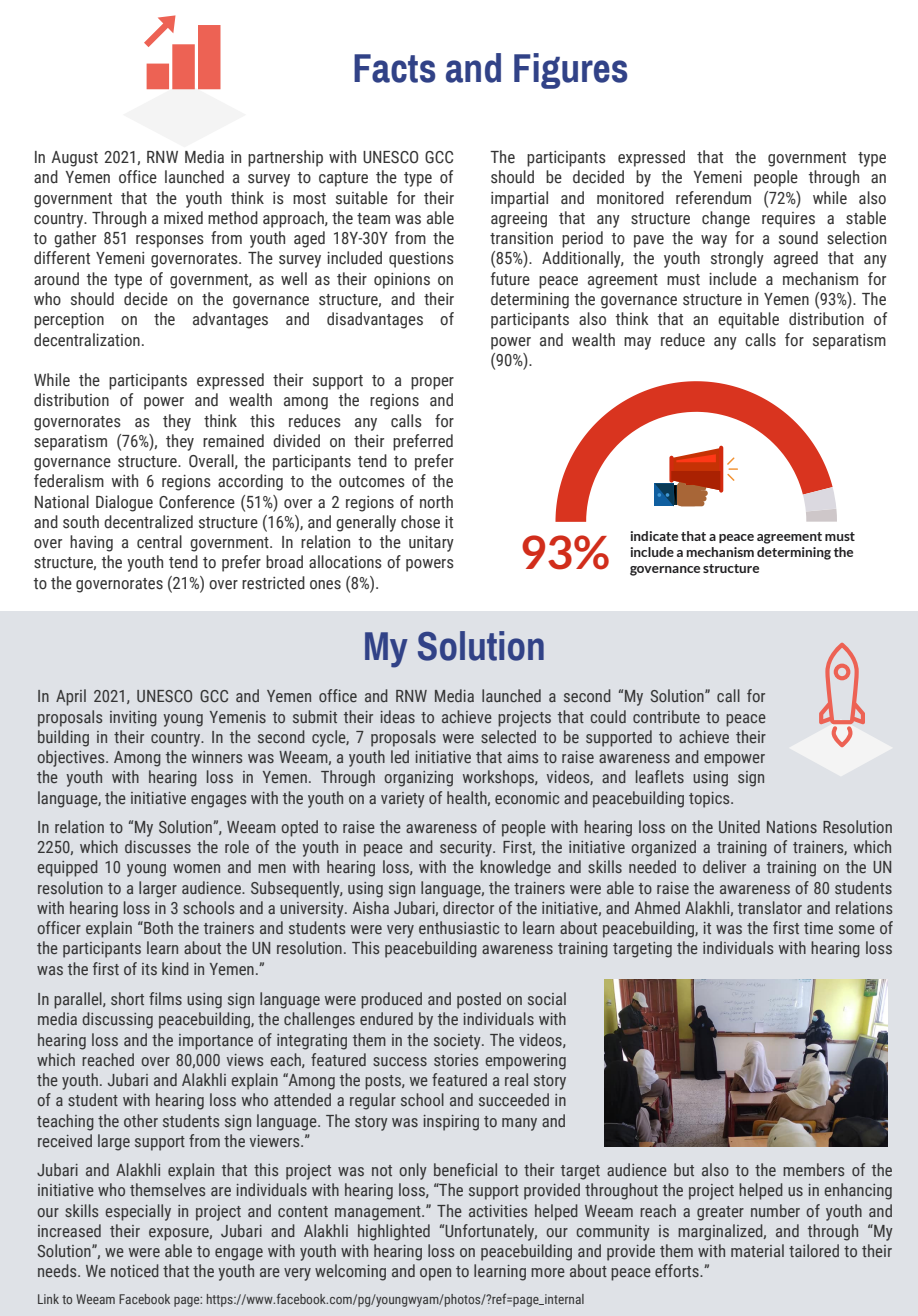
<style>
.page{position:relative;width:918px;height:1316px;background:#fff}
.page>*{position:absolute;margin:0;border:0;box-sizing:border-box;transform-origin:0 0}
.t1{font:700 46.2px "Lato";color:#d12d1b}
.t2{font:700 39.3px "Archivo Narrow";color:#314287}
.t3{font:16.8px/20.2px "Roboto Condensed";color:#333;text-align:justify}
.t4{font:13.5px "Roboto Condensed";color:#333}
.t5{font:700 13.5px/15.8px "Lato";color:#1f1e20}
</style>
<div class="page">
<div style="left:0;top:611px;width:918px;height:704px;background:#dfe2e7"></div>
<svg style="left:124px;top:15px;width:121px;height:132px"></svg>
<svg style="left:789px;top:642px;width:104px;height:134px"></svg>
<svg style="left:555px;top:381px;width:282px;height:141px"></svg>
<img style="left:604px;top:979px;width:284px;height:167px">
<h2 class="t2" style="left:352px;top:41px;width:278px">Facts and Figures</h2>
<p class="t3" style="left:34px;top:146px;width:422px">In August 2021, RNW Media in partnership with UNESCO GCC and Yemen office launched a survey to capture the type of government that the youth think is most suitable for their country. Through a mixed method approach, the team was able to gather 851 responses from youth aged 18Y-30Y from the different Yemeni governorates. The survey included questions around the type of government, as well as their opinions on who should decide on the governance structure, and their perception on the advantages and disadvantages of decentralization.</p>
<p class="t3" style="left:34px;top:369px;width:422px">While the participants expressed their support to a proper distribution of power and wealth among the regions and governorates as they think this reduces any calls for separatism (76%), they remained divided on their preferred governance structure. Overall, the participants tend to prefer federalism with 6 regions according to the outcomes of the National Dialogue Conference (51%) over a 2 regions of north and south decentralized structure (16%), and generally chose it over having a central government. In relation to the unitary structure, the youth tend to prefer broad allocations of powers to the governorates (21%) over restricted ones (8%).</p>
<p class="t3" style="left:490px;top:146px;width:398px">The participants expressed that the government type should be decided by the Yemeni people through an impartial and monitored referendum (72%) while also agreeing that any structure change requires a stable transition period to pave the way for a sound selection (85%). Additionally, the youth strongly agreed that any future peace agreement must include a mechanism for determining the governance structure in Yemen (93%). The participants also think that an equitable distribution of power and wealth may reduce any calls for separatism (90%).</p>
<h1 class="t1" style="left:520px;top:526px;width:92px">93%</h1>
<p class="t5" style="left:630px;top:528px;width:227px">indicate that a peace agreement must include a mechanism determining the</p>
<p class="t5" style="left:630px;top:560px;width:131px">governance structure</p>
<h2 class="t2" style="left:363px;top:618px;width:184px">My Solution</h2>
<p class="t3" style="left:37px;top:685px;width:730px">In April 2021, UNESCO GCC and Yemen office and RNW Media launched a second “My Solution” call for proposals inviting young Yemenis to submit their ideas to achieve projects that could contribute to peace building in their country. In the second cycle, 7 proposals were selected to be supported to achieve their objectives. Among the winners was Weeam, a youth led initiative that aims to raise awareness and empower the youth with hearing loss in Yemen. Through organizing workshops, videos, and leaflets using sign language, the initiative engages with the youth on a variety of health, economic and peacebuilding topics.</p>
<p class="t3" style="left:37px;top:816px;width:858px">In relation to “My Solution”, Weeam opted to raise the awareness of people with hearing loss on the United Nations Resolution 2250, which discusses the role of the youth in peace and security. First, the initiative organized a training of trainers, which equipped 10 young women and men with hearing loss, with the knowledge and skills needed to deliver a training on the UN resolution to a larger audience. Subsequently, using sign language, the trainers were able to raise the awareness of 80 students with hearing loss in 3 schools and a university. Aisha Jubari, director of the initiative, and Ahmed Alakhli, translator and relations officer explain “Both the trainers and students were very enthusiastic to learn about peacebuilding, it was the first time some of the participants learn about the UN resolution. This peacebuilding awareness training targeting the individuals with hearing loss was the first of its kind in Yemen.”</p>
<p class="t3" style="left:37px;top:988px;width:531px">In parallel, short films using sign language were produced and posted on social media discussing peacebuilding, the challenges endured by the individuals with hearing loss and the importance of integrating them in the society. The videos, which reached over 80,000 views each, featured success stories empowering the youth. Jubari and Alakhli explain “Among the posts, we featured a real story of a student with hearing loss who attended a regular school and succeeded in teaching the other students sign language. The story was inspiring to many and received large support from the viewers.”</p>
<p class="t3" style="left:37px;top:1159px;width:858px">Jubari and Alakhli explain that this project was not only beneficial to their target audience but also to the members of the initiative who themselves are individuals with hearing loss, “The support provided throughout the project helped us in enhancing our skills especially in project and content management.” The activities helped Weeam reach a greater number of youth and increased their exposure, Jubari and Alakhli highlighted “Unfortunately, our community is marginalized, and through “My Solution”, we were able to engage with youth with hearing loss on peacebuilding and provide them with material tailored to their needs. We noticed that the youth are very welcoming and open to learning more about peace efforts.”</p>
<p class="t4" style="left:37px;top:1290px;width:549px">Link to Weeam Facebook page: https://www.facebook.com/pg/youngwyam/photos/?ref=page_internal</p>
</div>
